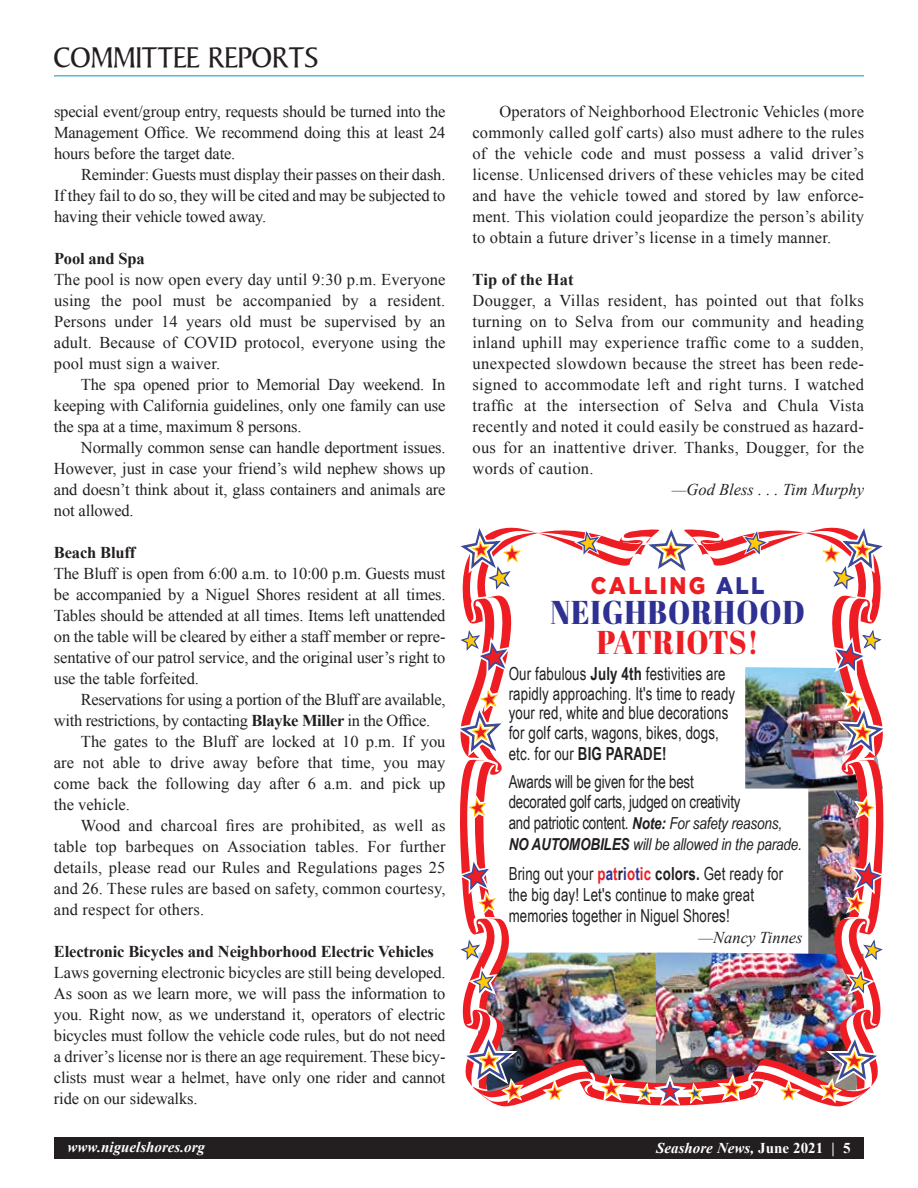
<style>
.page{position:relative;width:918px;height:1188px;background:#fff}
.page>*{position:absolute;margin:0;border:0;box-sizing:border-box;transform-origin:0 0}
.t1{font:33px "Abril Fatface";letter-spacing:.03em;color:#2e3092;scale:.9 1}
.t2{font:33px "Abril Fatface";color:#ee1d23;scale:.9 1}
.t3{font:30px "Persuasion S Si";color:#231f20}
.t4{font:900 24px "Gotham";letter-spacing:.11em;color:#ee1d23;scale:.9 1}
.t5{font:18px/19.8px "Arial Narrow";letter-spacing:.01em;color:#231f20;scale:.9 1}
.t6{font:18px/20.2px "Arial Narrow";letter-spacing:-.01em;color:#231f20;scale:.9 1}
.t7{font:16.5px/21px "Times New Roman";color:#231f20;text-align:justify}
.t8{font:16.5px "Times New Roman";letter-spacing:-.02em;color:#231f20}
.t9{font:700 16.5px "Times New Roman";letter-spacing:-.01em;color:#231f20}
.t10{font:italic 16.5px "Arial Narrow";letter-spacing:-.01em;color:#231f20}
.t11{font:italic 16.5px "Times New Roman";color:#231f20}
.t12{font:700 16.5px "Times New Roman";letter-spacing:.01em;color:#231f20}
.t13{font:italic 700 15px "Times New Roman";color:#fff}
.s1{font-weight:700}
.s2{color:#2e3092}
.s3{font-weight:700;font-style:italic;font-size:16.5px}
.s4{font-style:italic;font-size:16.5px}
.s5{font-weight:700;color:#ee1d23}
.s6{font-weight:700;color:#2e3092}
.s7{font-style:normal}
</style>
<div class="page">
<hr style="left:54px;top:75px;width:810px;height:1px;background:#0095d0">
<div style="left:54px;top:1137px;width:810px;height:21px;background:#231f20"></div>
<img style="left:460px;top:527px;width:424px;height:580px">
<h2 class="t3" style="left:54px;top:40px;width:266px">COMMITTEE REPORTS</h2>
<p class="t7" style="left:54px;top:101px;width:393px">special event/group entry, requests should be turned into the Management Office. We recommend doing this at least 24 hours before the target date.</p>
<p class="t7" style="left:54px;top:164px;width:393px;text-indent:27px">Reminder: Guests must display their passes on their dash.<br>If they fail to do so, they will be cited and may be subjected to having their vehicle towed away.</p>
<p class="t9" style="left:54px;top:247px;width:92px">Pool and Spa</p>
<p class="t7" style="left:54px;top:269px;width:393px">The pool is now open every day until 9:30 p.m. Everyone using the pool must be accompanied by a resident.<br>Persons under 14 years old must be supervised by an adult. Because of COVID protocol, everyone using the pool must sign a waiver.</p>
<p class="t7" style="left:54px;top:374px;width:393px;text-indent:27px">The spa opened prior to Memorial Day weekend. In keeping with California guidelines, only one family can use the spa at a time, maximum 8 persons.</p>
<p class="t7" style="left:54px;top:437px;width:393px;text-indent:27px">Normally common sense can handle deportment issues.<br>However, just in case your friend’s wild nephew shows up and doesn’t think about it, glass containers and animals are not allowed.</p>
<p class="t9" style="left:54px;top:541px;width:83px">Beach Bluff</p>
<p class="t7" style="left:54px;top:563px;width:393px">The Bluff is open from 6:00 a.m. to 10:00 p.m. Guests must be accompanied by a Niguel Shores resident at all times.<br>Tables should be attended at all times. Items left unattended on the table will be cleared by either a staff member or repre&shy;sentative of our patrol service, and the original user’s right to use the table forfeited.</p>
<p class="t8" style="left:81px;top:688px;width:366px">Reservations for using a portion of the Bluff are available,</p>
<p class="t8" style="left:54px;top:709px;width:378px">with restrictions, by contacting <span class="s1">Blayke Miller</span> in the Office.</p>
<p class="t7" style="left:81px;top:731px;width:366px">The gates to the Bluff are locked at 10 p.m. If you</p>
<p class="t7" style="left:54px;top:752px;width:393px">are not able to drive away before that time, you may</p>
<p class="t7" style="left:54px;top:773px;width:393px">come back the following day after 6 a.m. and pick up</p>
<p class="t7" style="left:54px;top:794px;width:78px">the vehicle.</p>
<p class="t7" style="left:81px;top:815px;width:366px">Wood and charcoal fires are prohibited, as well as</p>
<p class="t7" style="left:54px;top:836px;width:393px">table top barbeques on Association tables. For further</p>
<p class="t7" style="left:54px;top:857px;width:393px">details, please read our Rules and Regulations pages 25</p>
<p class="t7" style="left:54px;top:878px;width:393px">and 26. These rules are based on safety, common courtesy,</p>
<p class="t7" style="left:54px;top:899px;width:152px">and respect for others.</p>
<p class="t9" style="left:54px;top:940px;width:382px">Electronic Bicycles and Neighborhood Electric Vehicles</p>
<p class="t7" style="left:54px;top:962px;width:393px">Laws governing electronic bicycles are still being developed.<br>As soon as we learn more, we will pass the information to you. Right now, as we understand it, operators of electric bicycles must follow the vehicle code rules, but do not need a driver’s license nor is there an age requirement. These bicy&shy;clists must wear a helmet, have only one rider and cannot ride on our sidewalks.</p>
<p class="t7" style="left:472px;top:101px;width:393px;text-indent:27px">Operators of Neighborhood Electronic Vehicles (more commonly called golf carts) also must adhere to the rules of the vehicle code and must possess a valid driver’s license. Unlicensed drivers of these vehicles may be cited and have the vehicle towed and stored by law enforce&shy;ment. This violation could jeopardize the person’s ability to obtain a future driver’s license in a timely manner.</p>
<p class="t12" style="left:472px;top:268px;width:103px">Tip of the Hat</p>
<p class="t7" style="left:472px;top:290px;width:393px">Dougger, a Villas resident, has pointed out that folks turning on to Selva from our community and heading inland uphill may experience traffic come to a sudden, unexpected slowdown because the street has been rede&shy;signed to accommodate left and right turns. I watched traffic at the intersection of Selva and Chula Vista recently and noted it could easily be construed as hazard&shy;ous for an inattentive driver. Thanks, Dougger, for the words of caution.</p>
<p class="t11" style="left:672px;top:478px;width:194px">—God Bless . . . Tim Murphy</p>
<h3 class="t4" style="left:591px;top:572px;width:194px">CALLING <span class="s2">ALL</span></h3>
<h1 class="t1" style="left:550px;top:589px;width:284px">NEIGHBORHOOD</h1>
<h1 class="t2" style="left:597px;top:619px;width:182px">PATRIOTS!</h1>
<p class="t5" style="left:509px;top:663px;width:253px">Our fabulous <span class="s1">July 4th</span> festivities are rapidly approaching. It's time to ready your red, white and blue decorations for golf carts, wagons, bikes, dogs, etc. for our <span class="s1">BIG PARADE!</span></p>
<p class="t6" style="left:509px;top:771px;width:305px">Awards will be given for the best<br>decorated golf carts, judged on creativity<br>and patriotic content. <span class="s3">Note:</span> <span class="s4">For safety reasons,</span></p>
<p class="t10" style="left:509px;top:833px;width:295px"><span class="s1">NO AUTOMOBILES</span> will be allowed in the parade.</p>
<p class="t5" style="left:509px;top:862px;width:307px;line-height:21px">Bring out your <span class="s5">p</span><span class="s6">a</span><span class="s5">t</span><span class="s1">r</span><span class="s6">i</span><span class="s5">o</span><span class="s6">t</span><span class="s5">ic</span> <span class="s1">colors.</span> Get ready for the big day! Let's continue to make great memories together in Niguel Shores!</p>
<p class="t11" style="left:699px;top:926px;width:106px">—Nancy Tinnes</p>
<p class="t13" style="left:68px;top:1137px;width:139px">www.niguelshores.org</p>
<p class="t13" style="left:656px;top:1138px;width:196px">Seashore News, <span class="s7">June 2021 | 5</span></p>
</div>
